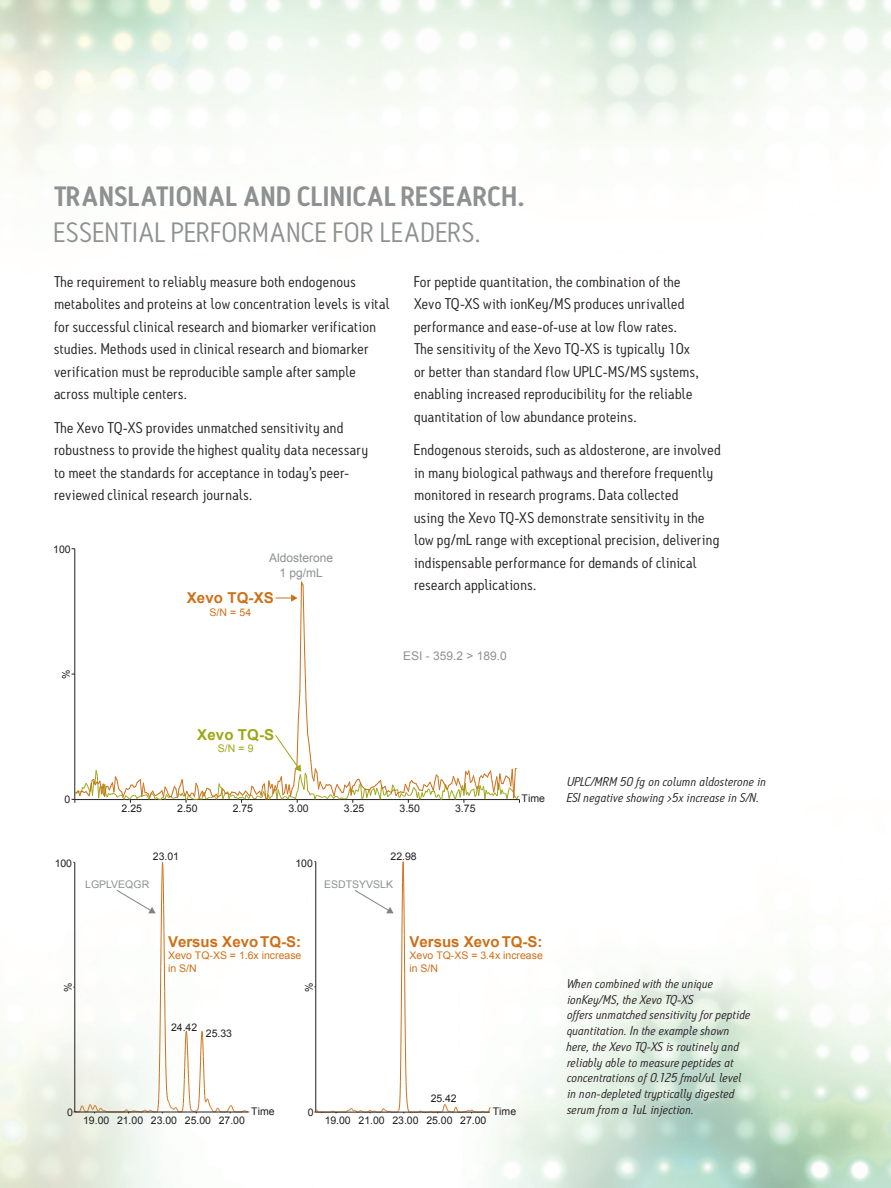
<style>
.page{position:relative;width:891px;height:1188px;background:#fff}
.page>*{position:absolute;margin:0;border:0;box-sizing:border-box;transform-origin:0 0}
.t1{font:600 27px "Antitled OT";letter-spacing:.035em;color:#8e9091;scale:1.05 1}
.t2{font:27px "Antitled OT";letter-spacing:.04em;color:#8e9091;scale:1.05 1}
.t3{font:15px/22.5px "Antitled OT";letter-spacing:.02em;color:#231f20;scale:1.05 1}
.t4{font:700 15px "Arial";color:#ce7018}
.t5{font:700 15px "Arial";letter-spacing:.01em;color:#9ea615}
.t6{font:italic 12.3px/15.8px "Antitled OT";letter-spacing:.02em;color:#231f20;scale:1.05 1}
.t7{font:12px/14.4px "Arial";color:#8e9091;text-align:center}
.t8{font:10.5px "Arial";letter-spacing:-.005em;color:#231f20}
.t9{font:10.5px/12.6px "Arial";color:#ce7018}
.t10{font:10.5px "Arial";color:#8e9091}
.t11{font:10.5px "Arial";color:#9ea615}
</style>
<div class="page">
<hr style="left:74px;top:549px;width:1px;height:250px;background:#231f20">
<svg style="left:72px;top:581px;width:448px;height:222px"></svg>
<svg style="left:73px;top:862px;width:176px;height:296px"></svg>
<svg style="left:314px;top:861px;width:177px;height:325px"></svg>
<h1 class="t1" style="left:54px;top:180px;width:450px">TRANSLATIONAL AND CLINICAL RESEARCH.</h1>
<h1 class="t2" style="left:54px;top:217px;width:408px">ESSENTIAL PERFORMANCE FOR LEADERS.</h1>
<p class="t3" style="left:54px;top:270px;width:321px">The requirement to reliably measure both endogenous metabolites and proteins at low concentration levels is vital for successful clinical research and biomarker verification studies. Methods used in clinical research and biomarker verification must be reproducible sample after sample across multiple centers.</p>
<p class="t3" style="left:54px;top:416px;width:301px">The Xevo TQ-XS provides unmatched sensitivity and robustness to provide the highest quality data necessary to meet the standards for acceptance in today’s peer&shy;reviewed clinical research journals.</p>
<p class="t3" style="left:414px;top:270px;width:273px">For peptide quantitation, the combination of the Xevo TQ-XS with ionKey/MS produces unrivalled performance and ease-of-use at low flow rates.<br>The sensitivity of the Xevo TQ-XS is typically 10x or better than standard flow UPLC-MS/MS systems, enabling increased reproducibility for the reliable quantitation of low abundance proteins.</p>
<p class="t3" style="left:414px;top:439px;width:294px">Endogenous steroids, such as aldosterone, are involved in many biological pathways and therefore frequently monitored in research programs. Data collected<br>using the Xevo TQ-XS demonstrate sensitivity in the low pg/mL range with exceptional precision, delivering indispensable performance for demands of clinical research applications.</p>
<p class="t8" style="left:53px;top:542px;width:19px">100</p>
<p class="t7" style="left:269px;top:551px;width:66px">Aldosterone<br>1 pg/mL</p>
<p class="t4" style="left:187px;top:588px;width:89px">Xevo TQ-XS</p>
<p class="t9" style="left:209px;top:606px;width:43px">S/N = 54</p>
<p class="t7" style="left:403px;top:649px;width:105px">ESI - 359.2 &gt; 189.0</p>
<p class="t8" style="left:59px;top:679px;width:11px;rotate:-90deg">%</p>
<p class="t5" style="left:197px;top:724px;width:78px">Xevo TQ-S</p>
<p class="t11" style="left:218px;top:742px;width:37px">S/N = 9</p>
<p class="t8" style="left:65px;top:792px;width:7px">0</p>
<p class="t8" style="left:122px;top:802px;width:22px">2.25</p>
<p class="t8" style="left:177px;top:802px;width:22px">2.50</p>
<p class="t8" style="left:233px;top:802px;width:22px">2.75</p>
<p class="t8" style="left:288px;top:802px;width:22px">3.00</p>
<p class="t8" style="left:344px;top:802px;width:22px">3.25</p>
<p class="t8" style="left:400px;top:802px;width:22px">3.50</p>
<p class="t8" style="left:455px;top:802px;width:22px">3.75</p>
<p class="t8" style="left:522px;top:792px;width:25px">Time</p>
<p class="t6" style="left:567px;top:774px;width:191px">UPLC/MRM 50 fg on column aldosterone in<br>ESI negative showing &gt;5x increase in S/N.</p>
<p class="t8" style="left:55px;top:856px;width:19px">100</p>
<p class="t8" style="left:153px;top:850px;width:28px">23.01</p>
<p class="t8" style="left:295px;top:856px;width:19px">100</p>
<p class="t8" style="left:391px;top:849px;width:28px">22.98</p>
<p class="t10" style="left:85px;top:877px;width:65px">LGPLVEQGR</p>
<p class="t10" style="left:324px;top:877px;width:70px">ESDTSYVSLK</p>
<p class="t4" style="left:168px;top:931px;width:134px">Versus XevoTQ-S:</p>
<p class="t9" style="left:168px;top:949px;width:135px">Xevo TQ-XS = 1.6x increase in S/N</p>
<p class="t4" style="left:410px;top:931px;width:134px">Versus XevoTQ-S:</p>
<p class="t9" style="left:410px;top:949px;width:135px">Xevo TQ-XS = 3.4x increase in S/N</p>
<p class="t8" style="left:61px;top:992px;width:11px;rotate:-90deg">%</p>
<p class="t8" style="left:171px;top:1020px;width:28px">24.42</p>
<p class="t8" style="left:206px;top:1026px;width:28px">25.33</p>
<p class="t8" style="left:302px;top:992px;width:11px;rotate:-90deg">%</p>
<p class="t8" style="left:67px;top:1105px;width:7px">0</p>
<p class="t8" style="left:431px;top:1092px;width:28px">25.42</p>
<p class="t8" style="left:251px;top:1104px;width:25px">Time</p>
<p class="t8" style="left:493px;top:1104px;width:25px">Time</p>
<p class="t8" style="left:308px;top:1105px;width:7px">0</p>
<p class="t8" style="left:83px;top:1113px;width:163px">19.00 21.00 23.00 25.00 27.00</p>
<p class="t8" style="left:325px;top:1113px;width:163px">19.00 21.00 23.00 25.00 27.00</p>
<p class="t6" style="left:567px;top:976px;width:176px">When combined with the unique ionKey/MS, the Xevo TQ-XS<br>offers unmatched sensitivity for peptide quantitation. In the example shown here, the Xevo TQ-XS is routinely and reliably able to measure peptides at concentrations of 0.125 fmol/uL level in non-depleted tryptically digested serum from a 1uL injection.</p>
</div>
